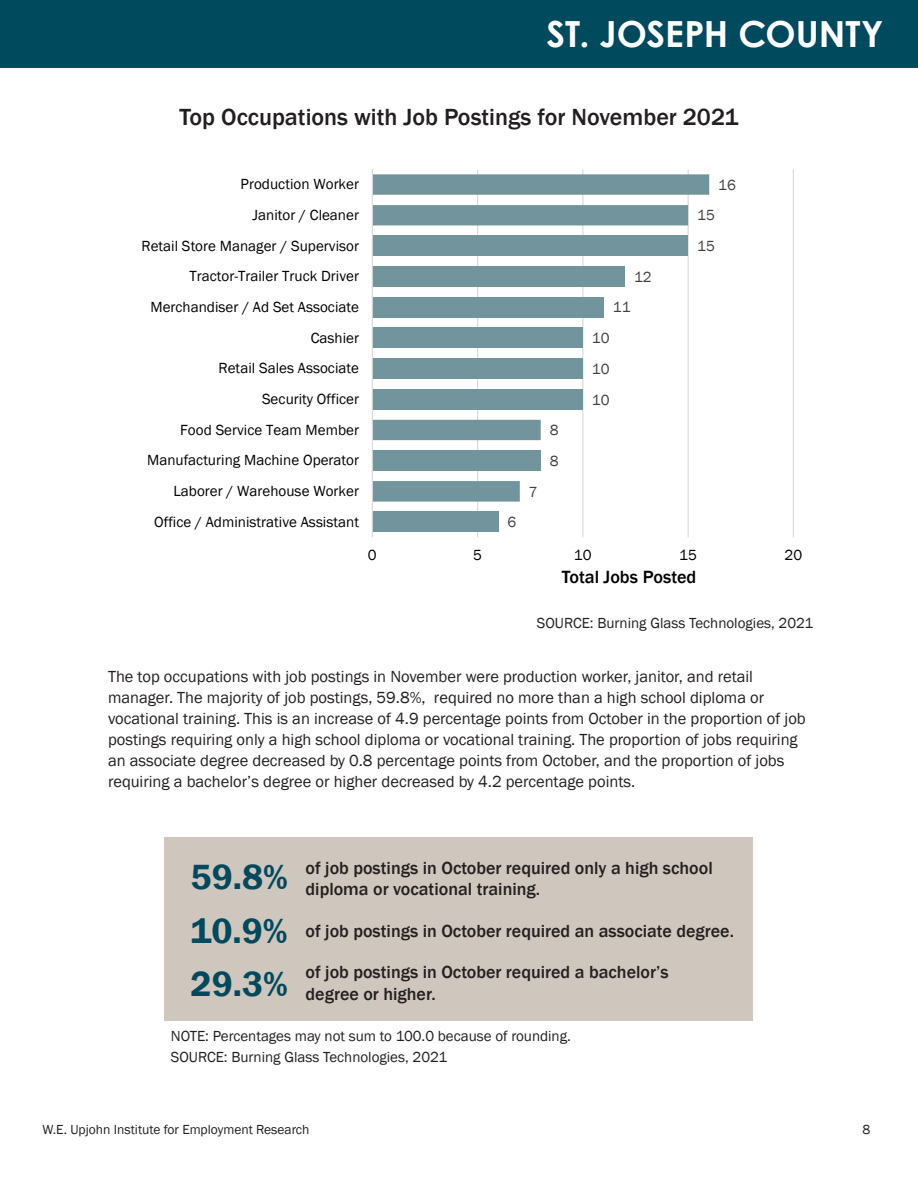
<style>
.page{position:relative;width:918px;height:1188px;background:#fff}
.page>*{position:absolute;margin:0;border:0;box-sizing:border-box;transform-origin:0 0}
.t1{font:700 36px "Century Gothic";color:#fff}
.t2{font:600 36px "Franklin Gothic";color:#004a5e}
.t3{font:500 24px "Franklin Gothic";color:#231f20}
.t4{font:500 18.15px "Franklin Gothic";color:#000}
._12_point_text{font:500 18px/21.6px "Franklin Gothic";color:#231f20}
.Paragraph_Style_1{font:16.5px/21px "Franklin Gothic";color:#231f20}
.t5{font:15.15px "Franklin Gothic";color:#000}
.t6{font:15.15px "Franklin Gothic";letter-spacing:.005em;color:#404040}
.Paragraph_Style_1-2{font:15px "Franklin Gothic";color:#231f20}
.t7{font:13.5px "Franklin Gothic";color:#231f20}
</style>
<div class="page">
<div style="left:0;top:0;width:918px;height:68px;background:#004a5e"></div>
<div style="left:164px;top:837px;width:588px;height:184px;background:#cfc6bd"></div>
<hr style="left:477px;top:169px;width:1px;height:368px;background:#d9d9d9">
<hr style="left:582px;top:169px;width:1px;height:368px;background:#d9d9d9">
<hr style="left:688px;top:169px;width:1px;height:368px;background:#d9d9d9">
<hr style="left:793px;top:169px;width:1px;height:368px;background:#d9d9d9">
<div style="left:372px;top:512px;width:127px;height:20px;background:#72949d"></div>
<svg style="left:373px;top:174px;width:336px;height:328px"></svg>
<hr style="left:372px;top:169px;width:1px;height:368px;background:#d9d9d9">
<p class="t1" style="left:546px;top:6px;width:339px">ST. JOSEPH COUNTY</p>
<p class="t3" style="left:179px;top:102px;width:561px">Top Occupations with Job Postings for November 2021</p>
<p class="t5" style="left:241px;top:175px;width:120px">Production Worker</p>
<p class="t6" style="left:718px;top:175px;width:19px">16</p>
<p class="t5" style="left:253px;top:205px;width:108px">Janitor / Cleaner</p>
<p class="t6" style="left:697px;top:206px;width:19px">15</p>
<p class="t5" style="left:141px;top:236px;width:219px">Retail Store Manager / Supervisor</p>
<p class="t6" style="left:697px;top:237px;width:19px">15</p>
<p class="t5" style="left:189px;top:267px;width:171px">Tractor-Trailer Truck Driver</p>
<p class="t6" style="left:634px;top:267px;width:19px">12</p>
<p class="t5" style="left:150px;top:298px;width:210px">Merchandiser / Ad Set Associate</p>
<p class="t6" style="left:613px;top:298px;width:19px">11</p>
<p class="t5" style="left:311px;top:328px;width:50px">Cashier</p>
<p class="t6" style="left:592px;top:329px;width:19px">10</p>
<p class="t5" style="left:219px;top:359px;width:142px">Retail Sales Associate</p>
<p class="t6" style="left:592px;top:359px;width:19px">10</p>
<p class="t5" style="left:262px;top:390px;width:98px">Security Officer</p>
<p class="t6" style="left:592px;top:390px;width:19px">10</p>
<p class="t5" style="left:180px;top:420px;width:180px">Food Service Team Member</p>
<p class="t6" style="left:550px;top:421px;width:10px">8</p>
<p class="t5" style="left:147px;top:451px;width:214px">Manufacturing Machine Operator</p>
<p class="t6" style="left:550px;top:451px;width:10px">8</p>
<p class="t5" style="left:173px;top:482px;width:187px">Laborer / Warehouse Worker</p>
<p class="t6" style="left:529px;top:482px;width:10px">7</p>
<p class="t5" style="left:154px;top:512px;width:206px">Office / Administrative Assistant</p>
<p class="t6" style="left:508px;top:513px;width:10px">6</p>
<p class="t5" style="left:368px;top:546px;width:10px">0</p>
<p class="t5" style="left:473px;top:546px;width:10px">5</p>
<p class="t5" style="left:574px;top:546px;width:19px">10</p>
<p class="t5" style="left:679px;top:546px;width:19px">15</p>
<p class="t5" style="left:785px;top:546px;width:19px">20</p>
<p class="t4" style="left:562px;top:566px;width:136px">Total Jobs Posted</p>
<p class="Paragraph_Style_1-2" style="left:537px;top:613px;width:278px">SOURCE: Burning Glass Technologies, 2021</p>
<p class="Paragraph_Style_1" style="left:108px;top:666px;width:699px">The top occupations with job postings in November were production worker, janitor, and retail manager. The majority of job postings, 59.8%, required no more than a high school diploma or vocational training. This is an increase of 4.9 percentage points from October in the proportion of job postings requiring only a high school diploma or vocational training. The proportion of jobs requiring an associate degree decreased by 0.8 percentage points from October, and the proportion of jobs requiring a bachelor’s degree or higher decreased by 4.2 percentage points.</p>
<p class="t2" style="left:191px;top:855px;width:99px">59.8%</p>
<p class="_12_point_text" style="left:306px;top:857px;width:409px">of job postings in October required only a high school diploma or vocational training.</p>
<p class="t2" style="left:191px;top:909px;width:99px">10.9%</p>
<p class="_12_point_text" style="left:306px;top:921px;width:430px">of job postings in October required an associate degree.</p>
<p class="t2" style="left:191px;top:962px;width:99px">29.3%</p>
<p class="_12_point_text" style="left:306px;top:961px;width:364px">of job postings in October required a bachelor’s</p>
<p class="_12_point_text" style="left:306px;top:983px;width:132px">degree or higher.</p>
<p class="Paragraph_Style_1-2" style="left:171px;top:1027px;width:402px">NOTE: Percentages may not sum to 100.0 because of rounding.</p>
<p class="Paragraph_Style_1-2" style="left:171px;top:1048px;width:278px">SOURCE: Burning Glass Technologies, 2021</p>
<p class="t7" style="left:42px;top:1122px;width:269px">W.E. Upjohn Institute for Employment Research</p>
<p class="t7" style="left:862px;top:1122px;width:9px">8</p>
</div>
